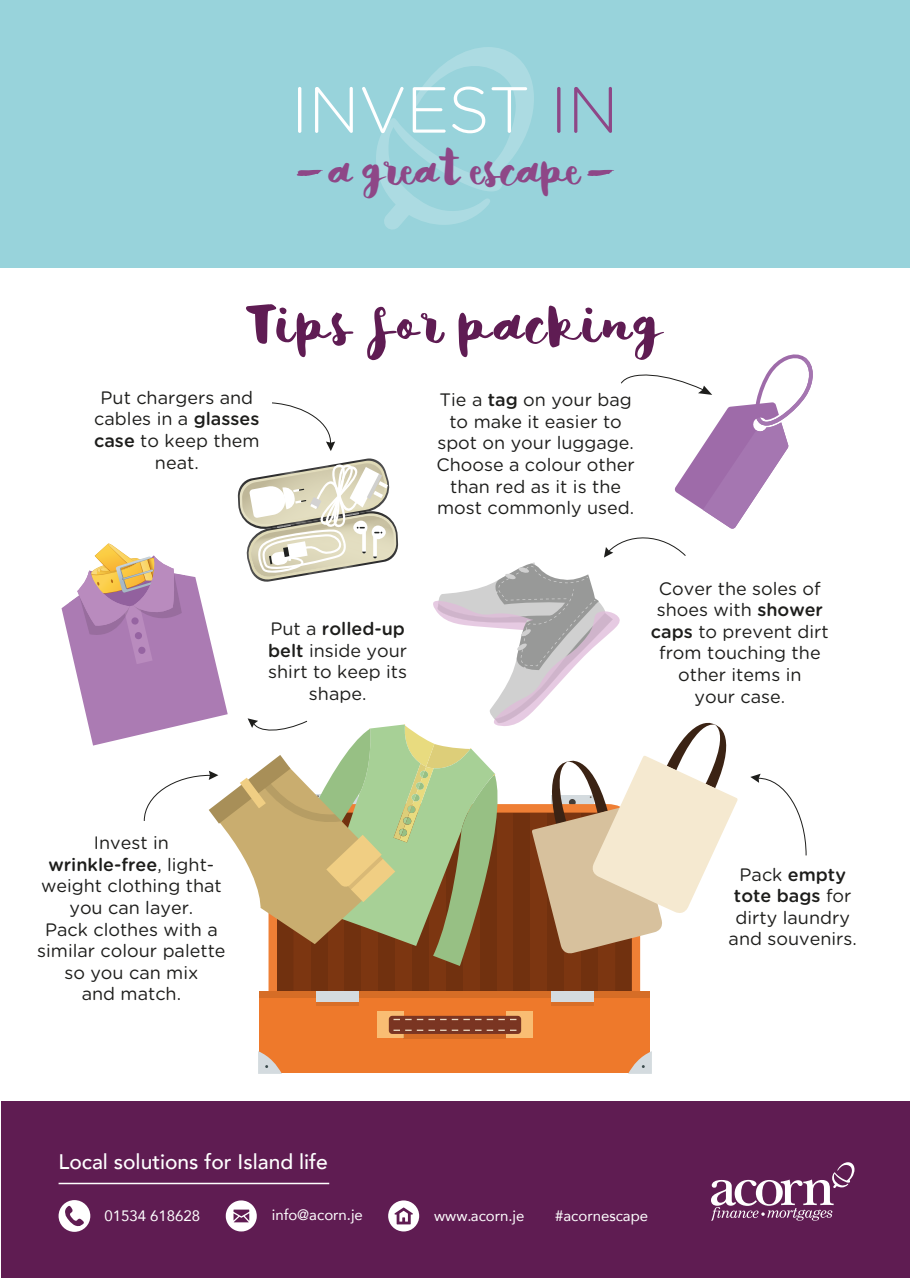
<style>
.page{position:relative;width:910px;height:1280px;background:#fff}
.page>*{position:absolute;margin:0;border:0;box-sizing:border-box;transform-origin:0 0}
.t1{font:57px "Matilda";letter-spacing:-.01em;color:#5f1c53}
.t2{font:45px "Matilda";letter-spacing:-.035em;color:#8e4787}
.t3{font:500 21px "Avenir";color:#fff}
.t4{font:18px/21.6px "Gotham Rounded";color:#1d1d1b;text-align:center}
.t5{font:15px "Avenir";color:#fff}
.s1{font-weight:500}
</style>
<div class="page">
<div style="left:0;top:0;width:910px;height:268px;background:#98d3db"></div>
<hr style="left:298px;top:87px;width:3px;height:46px;background:#fff;border-radius:2px">
<svg style="left:315px;top:87px;width:38px;height:46px"></svg>
<svg style="left:362px;top:47px;width:172px;height:183px"></svg>
<hr style="left:557px;top:87px;width:3px;height:46px;background:#8e4787;border-radius:2px">
<svg style="left:574px;top:87px;width:38px;height:46px"></svg>
<svg style="left:296px;top:170px;width:27px;height:6px"></svg>
<svg style="left:587px;top:170px;width:27px;height:6px"></svg>
<div style="left:1px;top:1102px;width:909px;height:176px;background:#5f1c52"></div>
<svg style="left:226px;top:1200px;width:31px;height:31px"></svg>
<svg style="left:388px;top:1200px;width:31px;height:31px"></svg>
<svg style="left:59px;top:1200px;width:31px;height:32px"></svg>
<hr style="left:59px;top:1183px;width:270px;height:1px;background:#fff">
<svg style="left:711px;top:1162px;width:143px;height:59px"></svg>
<div style="left:260px;top:991px;width:390px;height:81px;background:#ee792b"></div>
<div style="left:377px;top:1011px;width:27px;height:27px;background:#f9bd73"></div>
<div style="left:506px;top:1011px;width:27px;height:27px;background:#f9bd73"></div>
<div style="left:389px;top:1016px;width:132px;height:18px;background:#7a3522;border-radius:3px"></div>
<svg style="left:393px;top:1030px;width:88px;height:1px"></svg>
<svg style="left:487px;top:1030px;width:29px;height:1px"></svg>
<svg style="left:628px;top:1051px;width:24px;height:23px"></svg>
<svg style="left:258px;top:1051px;width:24px;height:23px"></svg>
<hr style="left:404px;top:1034px;width:102px;height:4px;background:#d66d26">
<svg style="left:62px;top:354px;width:751px;height:670px"></svg>
<h2 class="t2" style="left:328px;top:147px;width:255px">a great escape</h2>
<h1 class="t1" style="left:246px;top:294px;width:420px">Tips for packing</h1>
<p class="t4" style="left:436px;top:388px;width:200px">Tie a <span class="s1">tag</span> on your bag to make it easier to spot on your luggage.<br>Choose a colour other than red as it is the most commonly used.</p>
<p class="t4" style="left:94px;top:386px;width:167px">Put chargers and cables in a <span class="s1">glasses case</span> to keep them neat.</p>
<p class="t4" style="left:268px;top:617px;width:140px">Put a <span class="s1">rolled-up belt</span> inside your shirt to keep its shape.</p>
<p class="t4" style="left:37px;top:831px;width:190px">Invest in <span class="s1">wrinkle-free</span>, light&shy;weight clothing that you can layer.<br>Pack clothes with a similar colour palette so you can mix<br>and match.</p>
<p class="t3" style="left:59px;top:1143px;width:271px">Local solutions for Island life</p>
<p class="t4" style="left:651px;top:577px;width:179px">Cover the soles of shoes with <span class="s1">shower caps</span> to prevent dirt from touching the other items in<br>your case.</p>
<p class="t4" style="left:729px;top:863px;width:130px">Pack <span class="s1">empty tote bags</span> for dirty laundry and souvenirs.</p>
<p class="t5" style="left:104px;top:1204px;width:97px">01534 618628</p>
<p class="t5" style="left:272px;top:1203px;width:93px">info@acorn.je</p>
<p class="t5" style="left:434px;top:1203px;width:92px">www.acorn.je</p>
<p class="t5" style="left:555px;top:1204px;width:95px">#acornescape</p>
</div>
